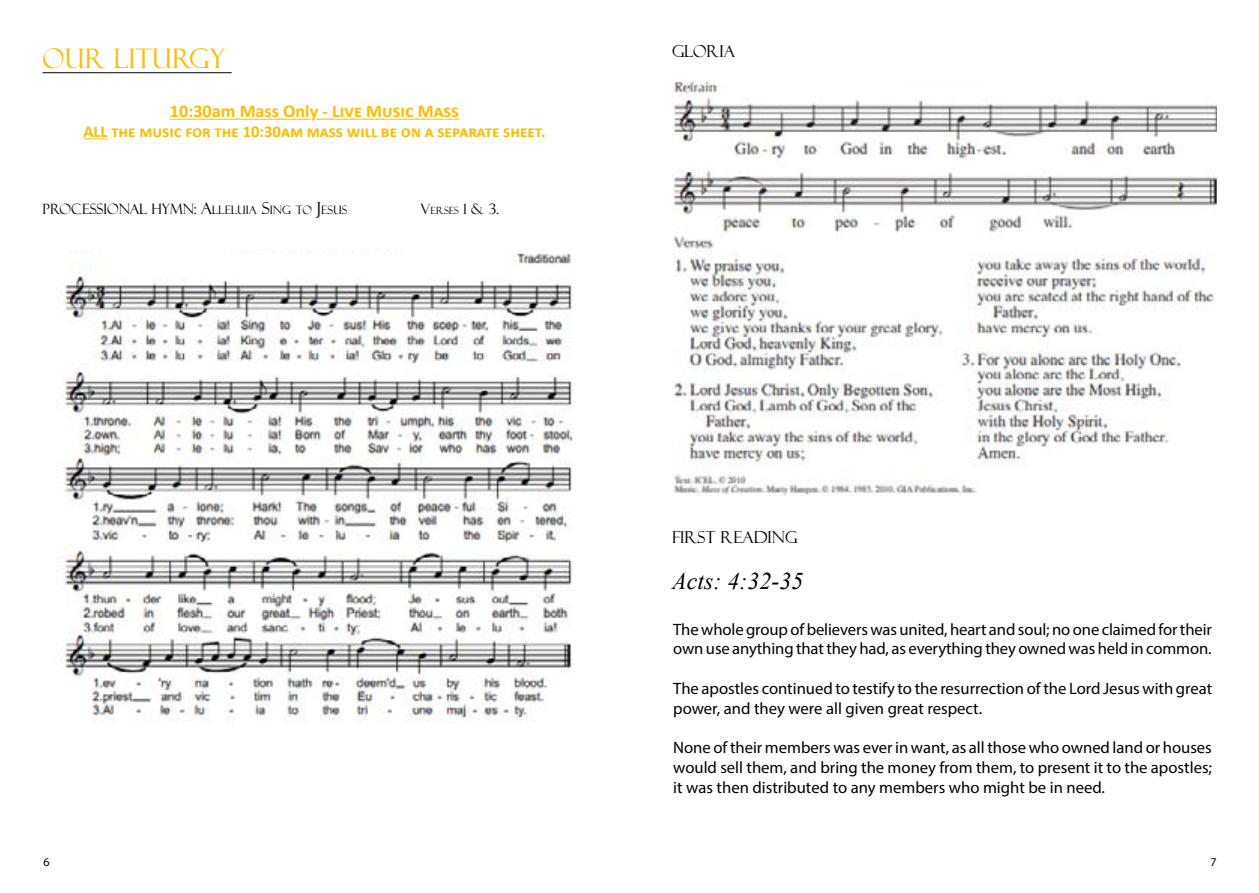
<style>
.page{position:relative;width:1259px;height:893px;background:#fff}
.page>*{position:absolute;margin:0;border:0;box-sizing:border-box;transform-origin:0 0}
.t1{font:27px "Felix Titling";color:#ffbc00}
.t2{font:italic 24px "Times New Roman";color:#000}
.t3{font:700 18px "Calibri";color:#ffbc00}
.t4{font:16.5px/19.8px "Myriad Pro";letter-spacing:-.005em;color:#000}
.t5{font:700 16.5px "Calibri";color:#ffbc00}
.t6{font:16.5px "Felix Titling";color:#000}
.t7{font:14.25px "Felix Titling";color:#000}
.t8{font:14.25px "Felix Titling";color:#000}
.t9{font:12px "Myriad Pro";color:#000}
.s1{font-style:inherit}
.s2{font-size:16.5px}
.s3{font-size:11.55px}
.s4{font-size:10.05px}
</style>
<div class="page">
<hr style="left:43px;top:72px;width:189px;height:1px;background:#000">
<img style="left:58px;top:249px;width:515px;height:473px">
<img style="left:672px;top:82px;width:544px;height:414px">
<svg style="left:83px;top:118px;width:377px;height:22px"></svg>
<h1 class="t1" style="left:43px;top:43px;width:184px">OUR LITURGY</h1>
<p class="t3" style="left:170px;top:98px;width:291px">10:30am Mass Only - Live Music Mass</p>
<p class="t5" style="left:83px;top:120px;width:463px">ALL the music for the 10:30am mass will be on a separate sheet.</p>
<p class="t7" style="left:43px;top:201px;width:306px">PROCESSIONAL HYMN<span class="s1">:</span> <span class="s2">A</span><span class="s3">LLELUIA</span> <span class="s2">S</span><span class="s3">ING TO</span> <span class="s2">J</span><span class="s3">ESUS</span></p>
<p class="t8" style="left:421px;top:201px;width:80px">V<span class="s4">ERSES</span> 1 &amp; 3.</p>
<p class="t6" style="left:672px;top:41px;width:65px">GLORIA</p>
<p class="t6" style="left:672px;top:528px;width:127px">FIRST READING</p>
<h2 class="t2" style="left:672px;top:564px;width:133px">Acts: 4:32-35</h2>
<p class="t4" style="left:673px;top:619px;width:540px">The whole group of believers was united, heart and soul; no one claimed for their own use anything that they had, as everything they owned was held in common.</p>
<p class="t4" style="left:673px;top:678px;width:540px">The apostles continued to testify to the resurrection of the Lord Jesus with great power, and they were all given great respect.</p>
<p class="t4" style="left:673px;top:738px;width:540px;text-align:justify">None of their members was ever in want, as all those who owned land or houses would sell them, and bring the money from them, to present it to the apostles; it was then distributed to any members who might be in need.</p>
<p class="t9" style="left:43px;top:854px;width:8px">6</p>
<p class="t9" style="left:1210px;top:854px;width:8px">7</p>
</div>
